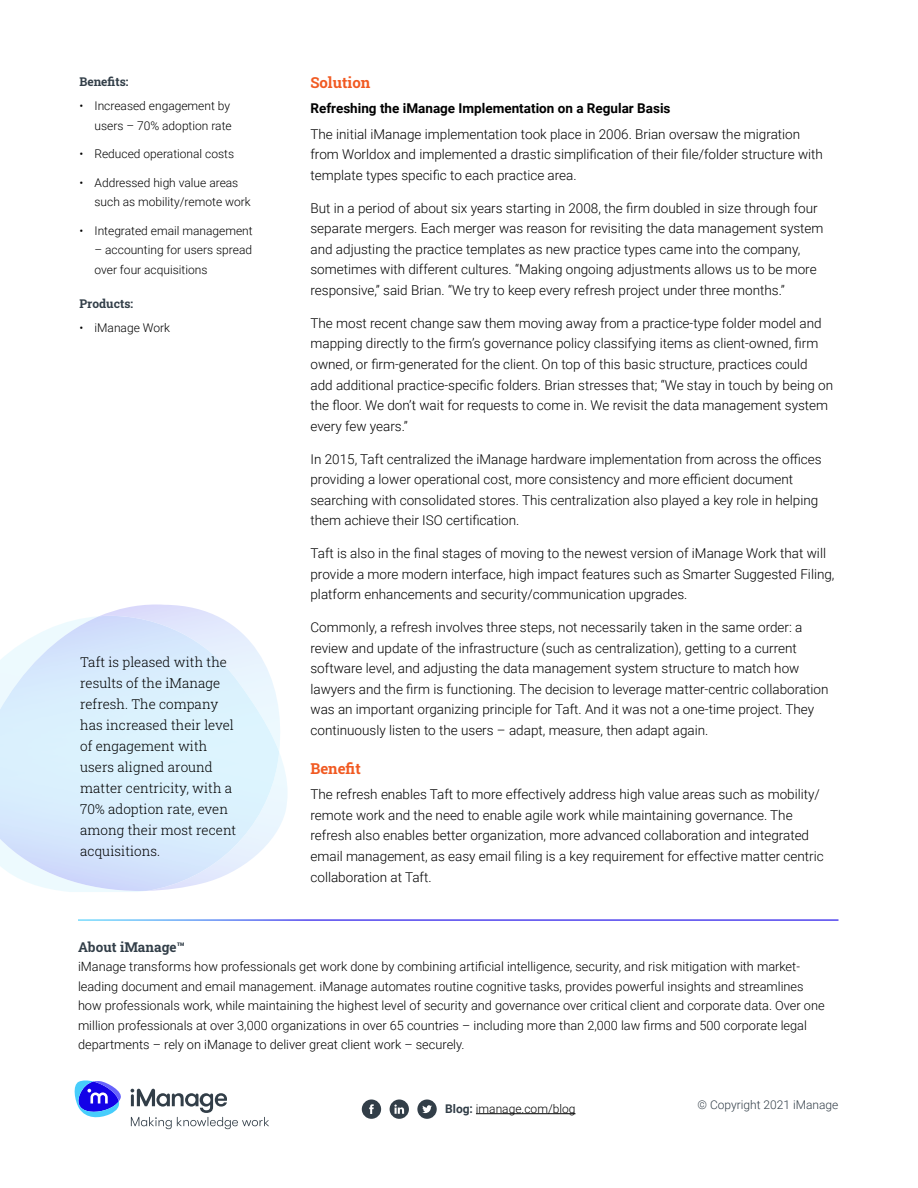
<style>
.page{position:relative;width:918px;height:1188px;background:#fff}
.page>*{position:absolute;margin:0;border:0;box-sizing:border-box;transform-origin:0 0}
.t1{font:700 15px "Roboto Slab";color:#f15a22}
.t2{font:300 13.5px/20.7px "Roboto";color:#000}
.t3{font:300 13.5px/21px "Roboto Slab";color:#000}
.t4{font:700 13.5px "Roboto";color:#000}
.t5{font:700 13.5px "Roboto Slab";color:#323e48}
.t6{font:300 12.75px/19.5px "Roboto";color:#000}
.t7{font:300 12px/19.5px "Roboto";color:#000}
.t8{font:300 12px "Roboto";color:#323e48}
.t9{font:700 12px "Roboto Slab";color:#323e48}
.s1{font-weight:700;color:#323e48}
</style>
<div class="page">
<img style="left:66px;top:604px;width:221px;height:288px">
<img style="left:0;top:616px;width:279px;height:275px">
<svg style="left:74px;top:1080px;width:47px;height:38px"></svg>
<svg style="left:131px;top:1089px;width:138px;height:40px"></svg>
<hr style="left:476px;top:1113px;width:99px;height:1px;background:#000">
<svg style="left:362px;top:1100px;width:19px;height:19px"></svg>
<svg style="left:390px;top:1100px;width:19px;height:19px"></svg>
<svg style="left:417px;top:1100px;width:20px;height:19px"></svg>
<p class="t9" style="left:80px;top:73px;width:50px">Benefits:</p>
<p class="t7" style="left:80px;top:96px;width:154px;text-align:right">• Increased engagement by users – 70% adoption rate</p>
<p class="t7" style="left:80px;top:144px;width:156px">• Reduced operational costs</p>
<p class="t7" style="left:94px;top:172px;width:158px;text-indent:-15px">• Addressed high value areas such as mobility/remote work</p>
<p class="t7" style="left:80px;top:220px;width:175px">• Integrated email management</p>
<p class="t7" style="left:94px;top:240px;width:159px">– accounting for users spread over four acquisitions</p>
<p class="t9" style="left:80px;top:295px;width:55px">Products:</p>
<p class="t7" style="left:80px;top:318px;width:92px">• iManage Work</p>
<p class="t3" style="left:80px;top:651px;width:158px">Taft is pleased with the results of the iManage refresh. The company has increased their level of engagement with users aligned around matter centricity, with a<br>70% adoption rate, even among their most recent acquisitions.</p>
<p class="t1" style="left:310px;top:72px;width:62px">Solution</p>
<p class="t4" style="left:310px;top:99px;width:362px">Refreshing the iManage Implementation on a Regular Basis</p>
<p class="t2" style="left:310px;top:123px;width:514px">The initial iManage implementation took place in 2006. Brian oversaw the migration from Worldox and implemented a drastic simplification of their file/folder structure with template types specific to each practice area.</p>
<p class="t2" style="left:310px;top:197px;width:515px">But in a period of about six years starting in 2008, the firm doubled in size through four separate mergers. Each merger was reason for revisiting the data management system and adjusting the practice templates as new practice types came into the company, sometimes with different cultures. “Making ongoing adjustments allows us to be more responsive,” said Brian. “We try to keep every refresh project under three months.”</p>
<p class="t2" style="left:310px;top:312px;width:524px">The most recent change saw them moving away from a practice-type folder model and mapping directly to the firm’s governance policy classifying items as client-owned, firm owned, or firm-generated for the client. On top of this basic structure, practices could add additional practice-specific folders. Brian stresses that; “We stay in touch by being on the floor. We don’t wait for requests to come in. We revisit the data management system every few years.”</p>
<p class="t2" style="left:310px;top:448px;width:513px">In 2015, Taft centralized the iManage hardware implementation from across the offices providing a lower operational cost, more consistency and more efficient document searching with consolidated stores. This centralization also played a key role in helping them achieve their ISO certification.</p>
<p class="t2" style="left:310px;top:542px;width:526px">Taft is also in the final stages of moving to the newest version of iManage Work that will provide a more modern interface, high impact features such as Smarter Suggested Filing, platform enhancements and security/communication upgrades.</p>
<p class="t2" style="left:310px;top:616px;width:520px">Commonly, a refresh involves three steps, not necessarily taken in the same order: a review and update of the infrastructure (such as centralization), getting to a current software level, and adjusting the data management system structure to match how lawyers and the firm is functioning. The decision to leverage matter-centric collaboration was an important organizing principle for Taft. And it was not a one-time project. They continuously listen to the users – adapt, measure, then adapt again.</p>
<p class="t1" style="left:310px;top:758px;width:52px">Benefit</p>
<p class="t2" style="left:310px;top:783px;width:515px">The refresh enables Taft to more effectively address high value areas such as mobility/ remote work and the need to enable agile work while maintaining governance. The refresh also enables better organization, more advanced collaboration and integrated email management, as easy email filing is a key requirement for effective matter centric collaboration at Taft.</p>
<p class="t5" style="left:78px;top:937px;width:108px">About iManage™</p>
<p class="t6" style="left:78px;top:956px;width:748px">iManage transforms how professionals get work done by combining artificial intelligence, security, and risk mitigation with market&shy;leading document and email management. iManage automates routine cognitive tasks, provides powerful insights and streamlines how professionals work, while maintaining the highest level of security and governance over critical client and corporate data. Over one million professionals at over 3,000 organizations in over 65 countries – including more than 2,000 law firms and 500 corporate legal departments – rely on iManage to deliver great client work – securely.</p>
<p class="t7" style="left:445px;top:1098px;width:132px"><span class="s1">Blog:</span> imanage.com/blog</p>
<p class="t8" style="left:698px;top:1096px;width:142px">© Copyright 2021 iManage</p>
</div>
